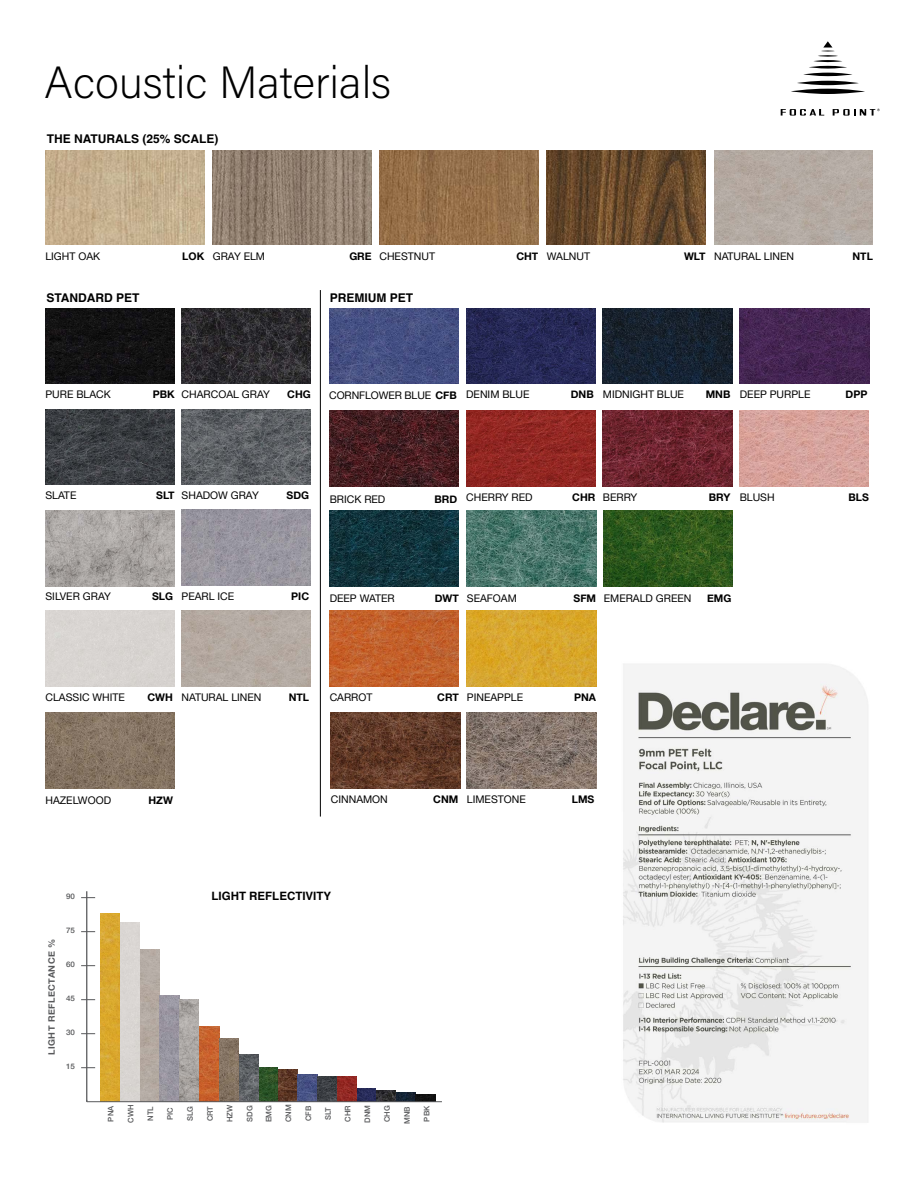
<style>
.page{position:relative;width:918px;height:1188px;background:#fff}
.page>*{position:absolute;margin:0;border:0;box-sizing:border-box;transform-origin:0 0}
.t1{font:200 45px "Acumin Pro";letter-spacing:-.005em;color:#000}
.t2{font:700 12px "Helvetica";color:#000}
.t3{font:700 11.55px "Helvetica";color:#000}
.t4{font:10.5px "Helvetica Neue";color:#000}
.t5{font:700 10.5px "Helvetica Neue";color:#000}
.t6{font:700 8.85px "Helvetica Neue";letter-spacing:.05em;color:#58595b}
.t7{font:500 7.65px "Helvetica Neue";color:#58595b}
.t8{font:500 7.65px "Helvetica Neue";color:#58595b;scale:1.05 1}
.s1{font-weight:700}
</style>
<div class="page">
<img style="left:623px;top:664px;width:245px;height:459px">
<img style="left:100px;top:914px;width:20px;height:187px">
<img style="left:396px;top:1093px;width:20px;height:8px">
<img style="left:278px;top:1070px;width:20px;height:31px">
<img style="left:356px;top:1088px;width:20px;height:13px">
<img style="left:298px;top:1075px;width:19px;height:26px">
<img style="left:259px;top:1068px;width:19px;height:33px">
<img style="left:200px;top:1027px;width:19px;height:74px">
<img style="left:317px;top:1077px;width:39px;height:24px">
<img style="left:219px;top:1038px;width:20px;height:63px">
<img style="left:140px;top:950px;width:19px;height:151px">
<img style="left:160px;top:995px;width:19px;height:106px">
<img style="left:179px;top:1000px;width:20px;height:101px">
<img style="left:239px;top:1054px;width:20px;height:47px">
<img style="left:376px;top:1090px;width:20px;height:11px">
<img style="left:416px;top:1095px;width:19px;height:6px">
<hr style="left:87px;top:1101px;width:355px;height:1px;background:#58595b">
<hr style="left:86px;top:891px;width:1px;height:211px;background:#58595b">
<svg style="left:81px;top:1067px;width:14px;height:1px"></svg>
<svg style="left:81px;top:1033px;width:14px;height:1px"></svg>
<svg style="left:81px;top:999px;width:14px;height:1px"></svg>
<svg style="left:81px;top:965px;width:14px;height:1px"></svg>
<svg style="left:81px;top:931px;width:14px;height:1px"></svg>
<svg style="left:81px;top:897px;width:14px;height:1px"></svg>
<svg style="left:791px;top:89px;width:74px;height:5px"></svg>
<svg style="left:797px;top:81px;width:62px;height:4px"></svg>
<hr style="left:803px;top:73px;width:50px;height:3px;background:#000;border-radius:50%">
<hr style="left:809px;top:66px;width:38px;height:3px;background:#000;border-radius:50%">
<hr style="left:813px;top:60px;width:29px;height:2px;background:#000;border-radius:50%">
<hr style="left:818px;top:55px;width:20px;height:2px;background:#000;border-radius:50%">
<svg style="left:821px;top:41px;width:14px;height:11px"></svg>
<svg style="left:781px;top:109px;width:43px;height:7px"></svg>
<svg style="left:833px;top:109px;width:47px;height:7px"></svg>
<img style="left:46px;top:308px;width:129px;height:76px">
<img style="left:182px;top:409px;width:129px;height:76px">
<img style="left:46px;top:713px;width:129px;height:76px">
<img style="left:182px;top:510px;width:129px;height:75px">
<img style="left:182px;top:308px;width:129px;height:76px">
<img style="left:46px;top:409px;width:129px;height:76px">
<img style="left:46px;top:510px;width:129px;height:76px">
<img style="left:182px;top:611px;width:129px;height:76px">
<hr style="left:320px;top:290px;width:1px;height:527px;background:#000">
<img style="left:466px;top:308px;width:129px;height:76px">
<img style="left:330px;top:308px;width:129px;height:76px">
<img style="left:604px;top:511px;width:129px;height:76px">
<img style="left:330px;top:511px;width:129px;height:76px">
<img style="left:467px;top:511px;width:129px;height:76px">
<img style="left:330px;top:611px;width:129px;height:76px">
<img style="left:467px;top:611px;width:129px;height:76px">
<img style="left:331px;top:713px;width:129px;height:76px">
<img style="left:467px;top:713px;width:129px;height:76px">
<img style="left:740px;top:308px;width:129px;height:76px">
<img style="left:603px;top:308px;width:129px;height:76px">
<img style="left:603px;top:411px;width:129px;height:76px">
<img style="left:466px;top:411px;width:129px;height:76px">
<img style="left:740px;top:411px;width:129px;height:76px">
<img style="left:330px;top:411px;width:129px;height:76px">
<img style="left:45px;top:151px;width:159px;height:93px">
<img style="left:213px;top:151px;width:159px;height:93px">
<img style="left:547px;top:151px;width:159px;height:93px">
<img style="left:379px;top:151px;width:159px;height:93px">
<img style="left:714px;top:151px;width:159px;height:93px">
<h1 class="t1" style="left:44px;top:51px;width:349px">Acoustic Materials</h1>
<p class="t2" style="left:47px;top:132px;width:173px">THE NATURALS (25% SCALE)</p>
<p class="t4" style="left:45px;top:248px;width:56px">LIGHT OAK</p>
<p class="t4" style="left:182px;top:248px;width:84px"><span class="s1">LOK</span> GRAY ELM</p>
<p class="t4" style="left:349px;top:248px;width:87px"><span class="s1">GRE</span> CHESTNUT</p>
<p class="t4" style="left:516px;top:248px;width:75px"><span class="s1">CHT</span> WALNUT</p>
<p class="t4" style="left:684px;top:248px;width:111px"><span class="s1">WLT</span> NATURAL LINEN</p>
<p class="t5" style="left:853px;top:248px;width:22px">NTL</p>
<p class="t2" style="left:47px;top:291px;width:95px">STANDARD PET</p>
<p class="t2" style="left:330px;top:290px;width:85px">PREMIUM PET</p>
<p class="t4" style="left:46px;top:387px;width:67px">PURE BLACK</p>
<p class="t5" style="left:153px;top:386px;width:23px">PBK</p>
<p class="t4" style="left:182px;top:387px;width:90px">CHARCOAL GRAY</p>
<p class="t5" style="left:287px;top:386px;width:25px">CHG</p>
<p class="t4" style="left:329px;top:388px;width:202px">CORNFLOWER BLUE <span class="s1">CFB</span> DENIM BLUE</p>
<p class="t5" style="left:571px;top:386px;width:24px">DNB</p>
<p class="t4" style="left:603px;top:387px;width:83px">MIDNIGHT BLUE</p>
<p class="t4" style="left:706px;top:387px;width:106px"><span class="s1">MNB</span> DEEP PURPLE</p>
<p class="t5" style="left:846px;top:386px;width:23px">DPP</p>
<p class="t4" style="left:46px;top:488px;width:32px">SLATE</p>
<p class="t5" style="left:156px;top:487px;width:20px">SLT</p>
<p class="t4" style="left:182px;top:488px;width:79px">SHADOW GRAY</p>
<p class="t5" style="left:287px;top:487px;width:24px">SDG</p>
<p class="t4" style="left:330px;top:491px;width:57px">BRICK RED</p>
<p class="t4" style="left:434px;top:490px;width:100px"><span class="s1">BRD</span> CHERRY RED</p>
<p class="t4" style="left:572px;top:490px;width:67px"><span class="s1">CHR</span> BERRY</p>
<p class="t4" style="left:709px;top:490px;width:67px"><span class="s1">BRY</span> BLUSH</p>
<p class="t5" style="left:848px;top:489px;width:22px">BLS</p>
<p class="t4" style="left:46px;top:589px;width:67px">SILVER GRAY</p>
<p class="t5" style="left:152px;top:588px;width:23px">SLG</p>
<p class="t4" style="left:182px;top:589px;width:54px">PEARL ICE</p>
<p class="t5" style="left:291px;top:588px;width:19px">PIC</p>
<p class="t4" style="left:330px;top:591px;width:66px">DEEP WATER</p>
<p class="t4" style="left:435px;top:591px;width:84px"><span class="s1">DWT</span> SEAFOAM</p>
<p class="t4" style="left:574px;top:591px;width:119px"><span class="s1">SFM</span> EMERALD GREEN</p>
<p class="t5" style="left:707px;top:590px;width:26px">EMG</p>
<p class="t4" style="left:46px;top:690px;width:81px">CLASSIC WHITE</p>
<p class="t5" style="left:148px;top:689px;width:27px">CWH</p>
<p class="t4" style="left:182px;top:690px;width:81px">NATURAL LINEN</p>
<p class="t5" style="left:289px;top:689px;width:22px">NTL</p>
<p class="t4" style="left:330px;top:690px;width:44px">CARROT</p>
<p class="t4" style="left:437px;top:690px;width:87px"><span class="s1">CRT</span> PINEAPPLE</p>
<p class="t5" style="left:574px;top:689px;width:23px">PNA</p>
<p class="t4" style="left:46px;top:793px;width:67px">HAZELWOOD</p>
<p class="t5" style="left:149px;top:792px;width:26px">HZW</p>
<p class="t4" style="left:331px;top:792px;width:58px">CINNAMON</p>
<p class="t4" style="left:433px;top:792px;width:94px"><span class="s1">CNM</span> LIMESTONE</p>
<p class="t5" style="left:572px;top:791px;width:24px">LMS</p>
<p class="t8" style="left:66px;top:891px;width:10px">90</p>
<p class="t6" style="left:45px;top:1055px;width:118px;rotate:-90deg">LIGHT REFLECTANCE %</p>
<p class="t8" style="left:66px;top:925px;width:10px">75</p>
<p class="t8" style="left:66px;top:959px;width:10px">60</p>
<p class="t8" style="left:66px;top:993px;width:10px">45</p>
<p class="t8" style="left:66px;top:1027px;width:10px">30</p>
<p class="t8" style="left:66px;top:1061px;width:10px">15</p>
<p class="t3" style="left:212px;top:888px;width:121px">LIGHT REFLECTIVITY</p>
<p class="t7" style="left:105px;top:1122px;width:17px;rotate:-90deg">PNA</p>
<p class="t7" style="left:124px;top:1123px;width:20px;rotate:-90deg">CWH</p>
<p class="t7" style="left:144px;top:1121px;width:16px;rotate:-90deg">NTL</p>
<p class="t7" style="left:164px;top:1120px;width:14px;rotate:-90deg">PIC</p>
<p class="t7" style="left:184px;top:1121px;width:17px;rotate:-90deg">SLG</p>
<p class="t7" style="left:204px;top:1121px;width:17px;rotate:-90deg">CRT</p>
<p class="t7" style="left:224px;top:1122px;width:19px;rotate:-90deg">HZW</p>
<p class="t7" style="left:244px;top:1122px;width:18px;rotate:-90deg">SDG</p>
<p class="t7" style="left:263px;top:1122px;width:19px;rotate:-90deg">EMG</p>
<p class="t7" style="left:282px;top:1122px;width:19px;rotate:-90deg">CNM</p>
<p class="t7" style="left:302px;top:1121px;width:17px;rotate:-90deg">CFB</p>
<p class="t7" style="left:322px;top:1120px;width:15px;rotate:-90deg">SLT</p>
<p class="t7" style="left:342px;top:1122px;width:18px;rotate:-90deg">CHR</p>
<p class="t7" style="left:361px;top:1123px;width:19px;rotate:-90deg">DNM</p>
<p class="t7" style="left:381px;top:1122px;width:18px;rotate:-90deg">CHG</p>
<p class="t7" style="left:401px;top:1124px;width:19px;rotate:-90deg">MNB</p>
<p class="t7" style="left:421px;top:1122px;width:17px;rotate:-90deg">PBK</p>
</div>
